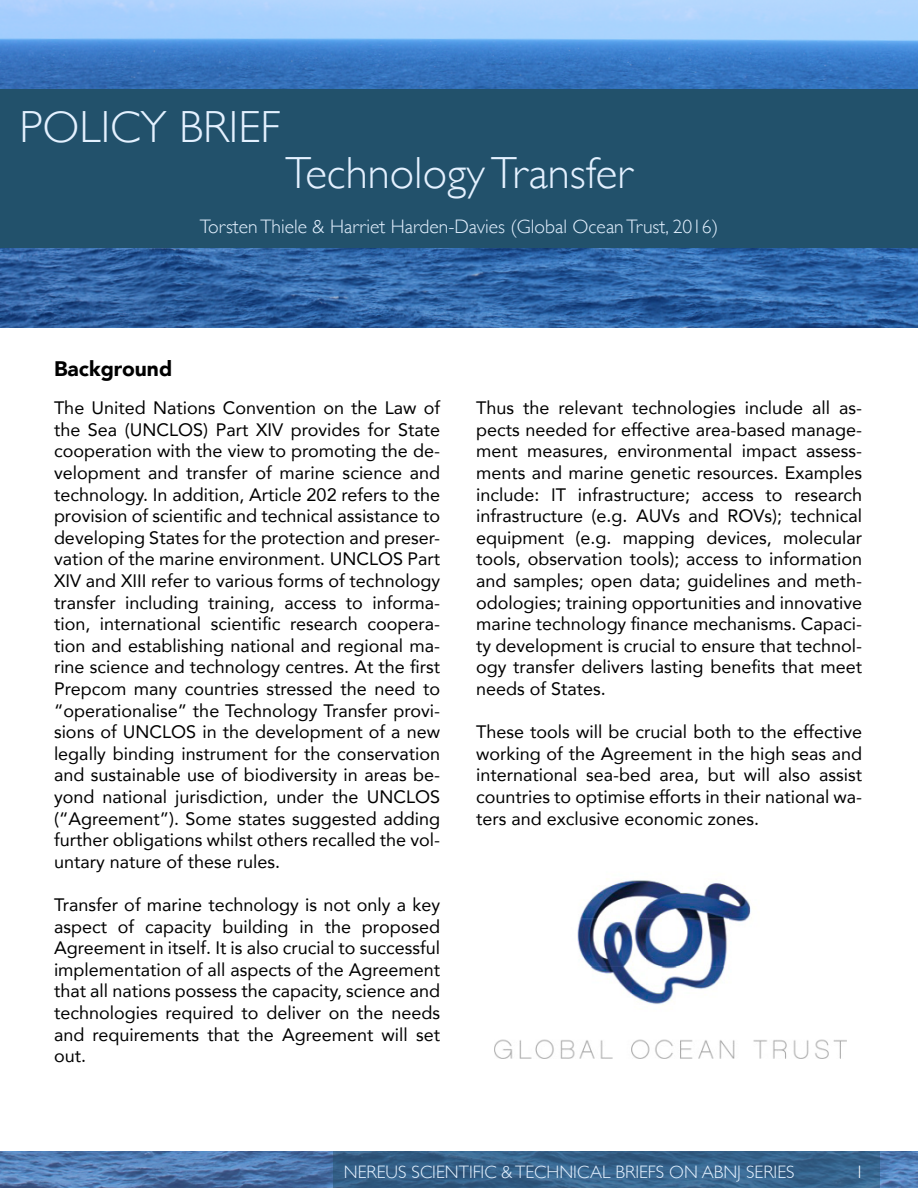
<style>
.page{position:relative;width:918px;height:1188px;background:#fff}
.page>*{position:absolute;margin:0;border:0;box-sizing:border-box;transform-origin:0 0}
.t1{font:300 45px "Gill Sans";color:#e4f1ff}
.t2{font:900 21px "Avenir";color:#000}
.t3{font:300 19.5px "Gill Sans";color:#e4f1ff}
.t4{font:18px/21.6px "Avenir";color:#000;text-align:justify}
.t5{font:300 18px "Gill Sans";color:#e4f1ff}
.t6{font:300 18px "Gill Sans";color:#fff}
</style>
<div class="page">
<img style="left:0;top:1152px;width:918px;height:36px">
<svg style="left:333px;top:1152px;width:547px;height:36px;fill:#35628a"></svg>
<img style="left:0;top:0;width:918px;height:328px">
<div style="left:0;top:89px;width:918px;height:158px;background:#22516b"></div>
<img style="left:494px;top:880px;width:353px;height:178px">
<h1 class="t1" style="left:20px;top:92px;width:262px">POLICY BRIEF</h1>
<h1 class="t1" style="left:285px;top:137px;width:349px">Technology Transfer</h1>
<p class="t3" style="left:200px;top:211px;width:520px">Torsten Thiele &amp; Harriet Harden-Davies (Global Ocean Trust, 2016)</p>
<p class="t2" style="left:54px;top:351px;width:120px">Background</p>
<p class="t4" style="left:54px;top:397px;width:388px">The United Nations Convention on the Law of the Sea (UNCLOS) Part XIV provides for State cooperation with the view to promoting the de&shy;velopment and transfer of marine science and technology. In addition, Article 202 refers to the provision of scientific and technical assistance to developing States for the protection and preser&shy;vation of the marine environment. UNCLOS Part XIV and XIII refer to various forms of technology transfer including training, access to informa&shy;tion, international scientific research coopera&shy;tion and establishing national and regional ma&shy;rine science and technology centres. At the first Prepcom many countries stressed the need to “operationalise” the Technology Transfer provi&shy;sions of UNCLOS in the development of a new legally binding instrument for the conservation and sustainable use of biodiversity in areas be&shy;yond national jurisdiction, under the UNCLOS (“Agreement”). Some states suggested adding further obligations whilst others recalled the vol&shy;untary nature of these rules.</p>
<p class="t4" style="left:54px;top:893px;width:388px">Transfer of marine technology is not only a key aspect of capacity building in the proposed Agreement in itself. It is also crucial to successful implementation of all aspects of the Agreement that all nations possess the capacity, science and technologies required to deliver on the needs and requirements that the Agreement will set out.</p>
<p class="t4" style="left:476px;top:397px;width:388px">Thus the relevant technologies include all as&shy;pects needed for effective area-based manage&shy;ment measures, environmental impact assess&shy;ments and marine genetic resources. Examples include: IT infrastructure; access to research infrastructure (e.g. AUVs and ROVs); technical equipment (e.g. mapping devices, molecular tools, observation tools); access to information and samples; open data; guidelines and meth&shy;odologies; training opportunities and innovative marine technology finance mechanisms. Capaci&shy;ty development is crucial to ensure that technol&shy;ogy transfer delivers lasting benefits that meet needs of States.</p>
<p class="t4" style="left:476px;top:721px;width:388px">These tools will be crucial both to the effective working of the Agreement in the high seas and international sea-bed area, but will also assist countries to optimise efforts in their national wa&shy;ters and exclusive economic zones.</p>
<p class="t5" style="left:344px;top:1158px;width:452px">NEREUS SCIENTIFIC &amp; TECHNICAL BRIEFS ON ABNJ SERIES</p>
<p class="t6" style="left:855px;top:1158px;width:10px">1</p>
</div>
